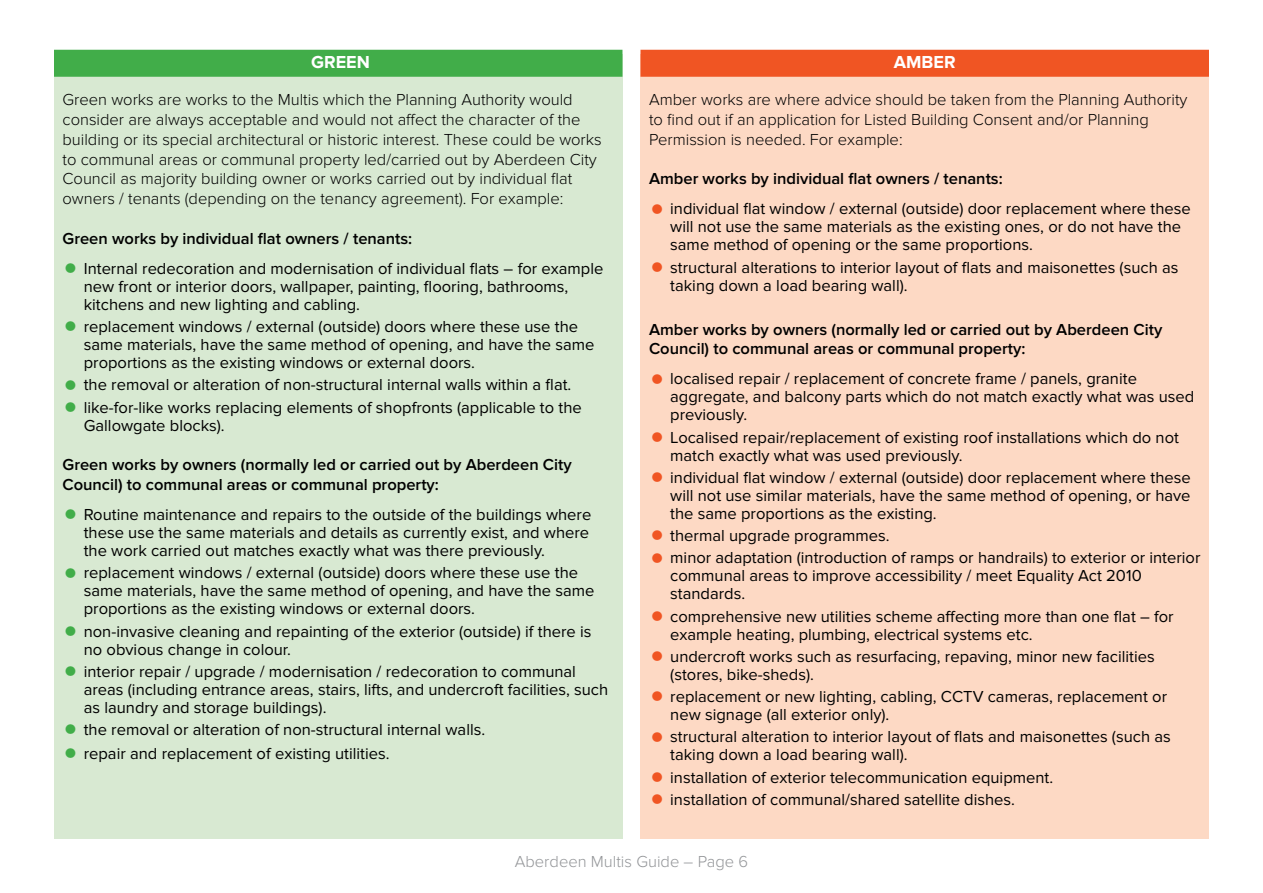
<style>
.page{position:relative;width:1263px;height:893px;background:#fff}
.page>*{position:absolute;margin:0;border:0;box-sizing:border-box;transform-origin:0 0}
.t1{font:700 18px "Proxima Nova";color:#fff}
.t2{font:16.5px/18px "Proxima Nova";color:#000}
.t3{font:300 16.5px/19.8px "Proxima Nova";color:#000}
.t4{font:600 16.5px/19.8px "Proxima Nova";color:#000}
.t5{font:300 16.5px "Proxima Nova";color:#939598}
.s1{font-size:45px;color:#41ad49}
.s2{font-size:45px;color:#f05523}
</style>
<div class="page">
<div style="left:54px;top:54px;width:568px;height:785px;background:#d8e9d2"></div>
<div style="left:640px;top:54px;width:569px;height:785px;background:#fdd9c4"></div>
<div style="left:54px;top:50px;width:568px;height:27px;background:#41ad49"></div>
<div style="left:640px;top:50px;width:569px;height:27px;background:#f05523"></div>
<p class="t1" style="left:311px;top:52px;width:60px">GREEN</p>
<p class="t3" style="left:63px;top:90px;width:541px">Green works are works to the Multis which the Planning Authority would consider are always acceptable and would not affect the character of the building or its special architectural or historic interest. These could be works to communal areas or communal property led/carried out by Aberdeen City Council as majority building owner or works carried out by individual flat owners / tenants (depending on the tenancy agreement). For example:</p>
<p class="t4" style="left:63px;top:229px;width:351px">Green works by individual flat owners / tenants:</p>
<p class="t2" style="left:84px;top:260px;width:521px;text-indent:-21px"><span class="s1">•</span> Internal redecoration and modernisation of individual flats – for example new front or interior doors, wallpaper, painting, flooring, bathrooms, kitchens and new lighting and cabling.</p>
<p class="t2" style="left:84px;top:318px;width:512px;text-indent:-21px"><span class="s1">•</span> replacement windows / external (outside) doors where these use the same materials, have the same method of opening, and have the same proportions as the existing windows or external doors.</p>
<p class="t2" style="left:63px;top:376px;width:510px"><span class="s1">•</span> the removal or alteration of non-structural internal walls within a flat.</p>
<p class="t2" style="left:84px;top:398px;width:499px;text-indent:-21px"><span class="s1">•</span> like-for-like works replacing elements of shopfronts (applicable to the<br>Gallowgate blocks).</p>
<p class="t4" style="left:63px;top:455px;width:511px">Green works by owners (normally led or carried out by Aberdeen City<br>Council) to communal areas or communal property:</p>
<p class="t2" style="left:84px;top:506px;width:509px;text-indent:-21px"><span class="s1">•</span> Routine maintenance and repairs to the outside of the buildings where these use the same materials and details as currently exist, and where the work carried out matches exactly what was there previously.</p>
<p class="t2" style="left:84px;top:564px;width:512px;text-indent:-21px"><span class="s1">•</span> replacement windows / external (outside) doors where these use the same materials, have the same method of opening, and have the same proportions as the existing windows or external doors.</p>
<p class="t2" style="left:84px;top:622px;width:509px;text-indent:-21px"><span class="s1">•</span> non-invasive cleaning and repainting of the exterior (outside) if there is no obvious change in colour.</p>
<p class="t2" style="left:84px;top:663px;width:526px;text-indent:-21px"><span class="s1">•</span> interior repair / upgrade / modernisation / redecoration to communal areas (including entrance areas, stairs, lifts, and undercroft facilities, such as laundry and storage buildings).</p>
<p class="t2" style="left:63px;top:721px;width:424px"><span class="s1">•</span> the removal or alteration of non-structural internal walls.</p>
<p class="t2" style="left:63px;top:745px;width:329px"><span class="s1">•</span> repair and replacement of existing utilities.</p>
<p class="t1" style="left:894px;top:52px;width:63px">AMBER</p>
<p class="t3" style="left:649px;top:90px;width:540px">Amber works are where advice should be taken from the Planning Authority to find out if an application for Listed Building Consent and/or Planning<br>Permission is needed. For example:</p>
<p class="t4" style="left:649px;top:169px;width:355px">Amber works by individual flat owners / tenants:</p>
<p class="t2" style="left:670px;top:200px;width:522px;text-indent:-21px"><span class="s2">•</span> individual flat window / external (outside) door replacement where these will not use the same materials as the existing ones, or do not have the same method of opening or the same proportions.</p>
<p class="t2" style="left:670px;top:258px;width:510px;text-indent:-21px"><span class="s2">•</span> structural alterations to interior layout of flats and maisonettes (such as taking down a load bearing wall).</p>
<p class="t4" style="left:649px;top:319px;width:515px">Amber works by owners (normally led or carried out by Aberdeen City<br>Council) to communal areas or communal property:</p>
<p class="t2" style="left:670px;top:370px;width:526px;text-indent:-21px"><span class="s2">•</span> localised repair / replacement of concrete frame / panels, granite aggregate, and balcony parts which do not match exactly what was used previously.</p>
<p class="t2" style="left:670px;top:428px;width:510px;text-indent:-21px"><span class="s2">•</span> Localised repair/replacement of existing roof installations which do not match exactly what was used previously.</p>
<p class="t2" style="left:670px;top:469px;width:522px;text-align:justify;text-indent:-21px"><span class="s2">•</span> individual flat window / external (outside) door replacement where these will not use similar materials, have the same method of opening, or have the same proportions as the existing.</p>
<p class="t2" style="left:649px;top:527px;width:242px"><span class="s2">•</span> thermal upgrade programmes.</p>
<p class="t2" style="left:670px;top:549px;width:532px;text-indent:-21px"><span class="s2">•</span> minor adaptation (introduction of ramps or handrails) to exterior or interior communal areas to improve accessibility / meet Equality Act 2010 standards.</p>
<p class="t2" style="left:670px;top:607px;width:505px;text-indent:-21px"><span class="s2">•</span> comprehensive new utilities scheme affecting more than one flat – for example heating, plumbing, electrical systems etc.</p>
<p class="t2" style="left:670px;top:648px;width:486px;text-indent:-21px"><span class="s2">•</span> undercroft works such as resurfacing, repaving, minor new facilities (stores, bike-sheds).</p>
<p class="t2" style="left:670px;top:688px;width:498px;text-indent:-21px"><span class="s2">•</span> replacement or new lighting, cabling, CCTV cameras, replacement or new signage (all exterior only).</p>
<p class="t2" style="left:670px;top:728px;width:502px;text-indent:-21px"><span class="s2">•</span> structural alteration to interior layout of flats and maisonettes (such as taking down a load bearing wall).</p>
<p class="t2" style="left:649px;top:768px;width:406px"><span class="s2">•</span> installation of exterior telecommunication equipment.</p>
<p class="t2" style="left:649px;top:791px;width:367px"><span class="s2">•</span> installation of communal/shared satellite dishes.</p>
<p class="t5" style="left:515px;top:852px;width:235px">Aberdeen Multis Guide – Page 6</p>
</div>
